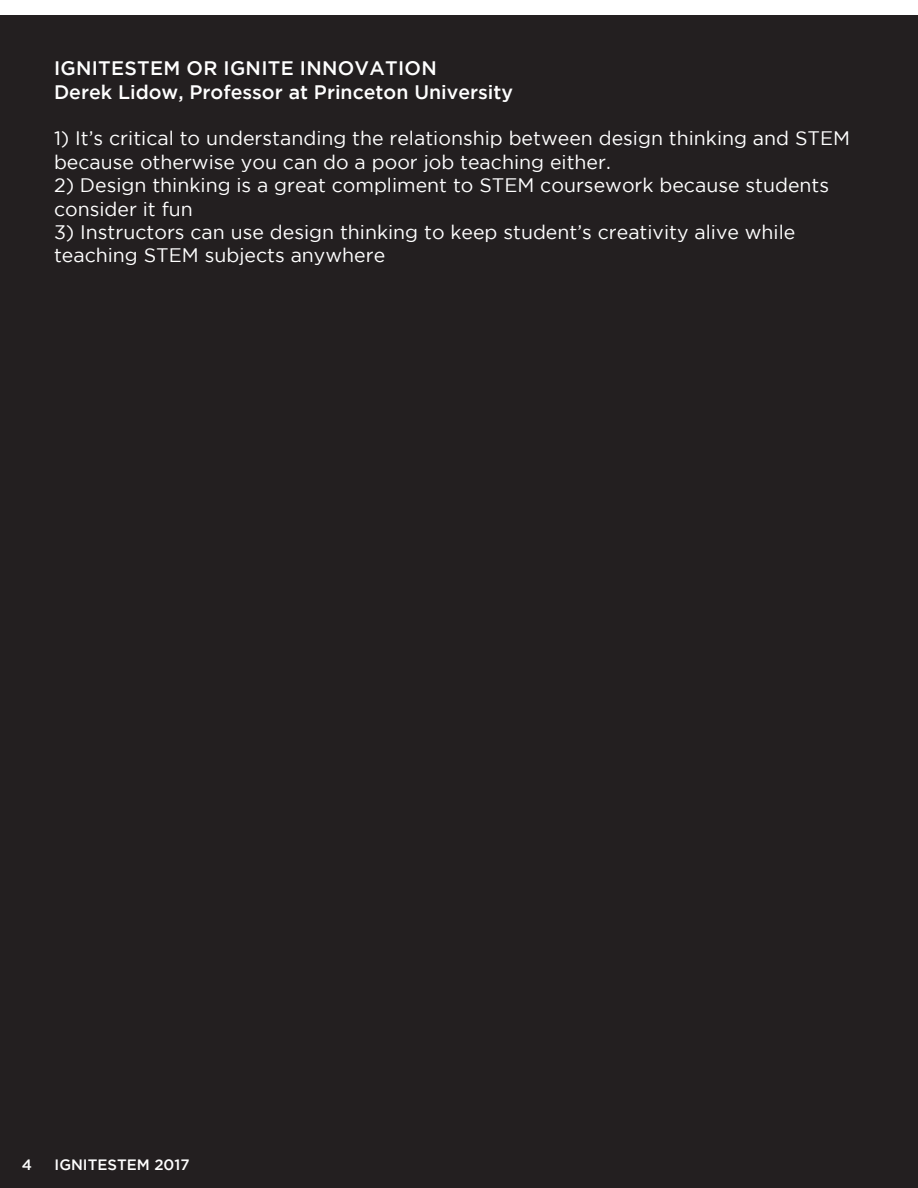
<style>
.page{position:relative;width:918px;height:1188px;background:#fff}
.page>*{position:absolute;margin:0;border:0;box-sizing:border-box;transform-origin:0 0}
.t1{font:19.5px/23.4px "Gotham";color:#fff}
.t2{font:500 19.5px "Gotham";color:#fff}
.t3{font:500 15px "Gotham";color:#fff}
</style>
<div class="page">
<div style="left:0;top:15px;width:918px;height:1173px;background:#231f20"></div>
<p class="t2" style="left:54px;top:57px;width:384px">IGNITESTEM OR IGNITE INNOVATION</p>
<p class="t2" style="left:54px;top:81px;width:461px">Derek Lidow, Professor at Princeton University</p>
<p class="t1" style="left:54px;top:126px;width:798px">1) It’s critical to understanding the relationship between design thinking and STEM because otherwise you can do a poor job teaching either.</p>
<p class="t1" style="left:54px;top:173px;width:777px">2) Design thinking is a great compliment to STEM coursework because students consider it fun</p>
<p class="t1" style="left:54px;top:220px;width:743px">3) Instructors can use design thinking to keep student’s creativity alive while teaching STEM subjects anywhere</p>
<p class="t3" style="left:22px;top:1156px;width:12px">4</p>
<p class="t3" style="left:55px;top:1156px;width:136px">IGNITESTEM 2017</p>
</div>
